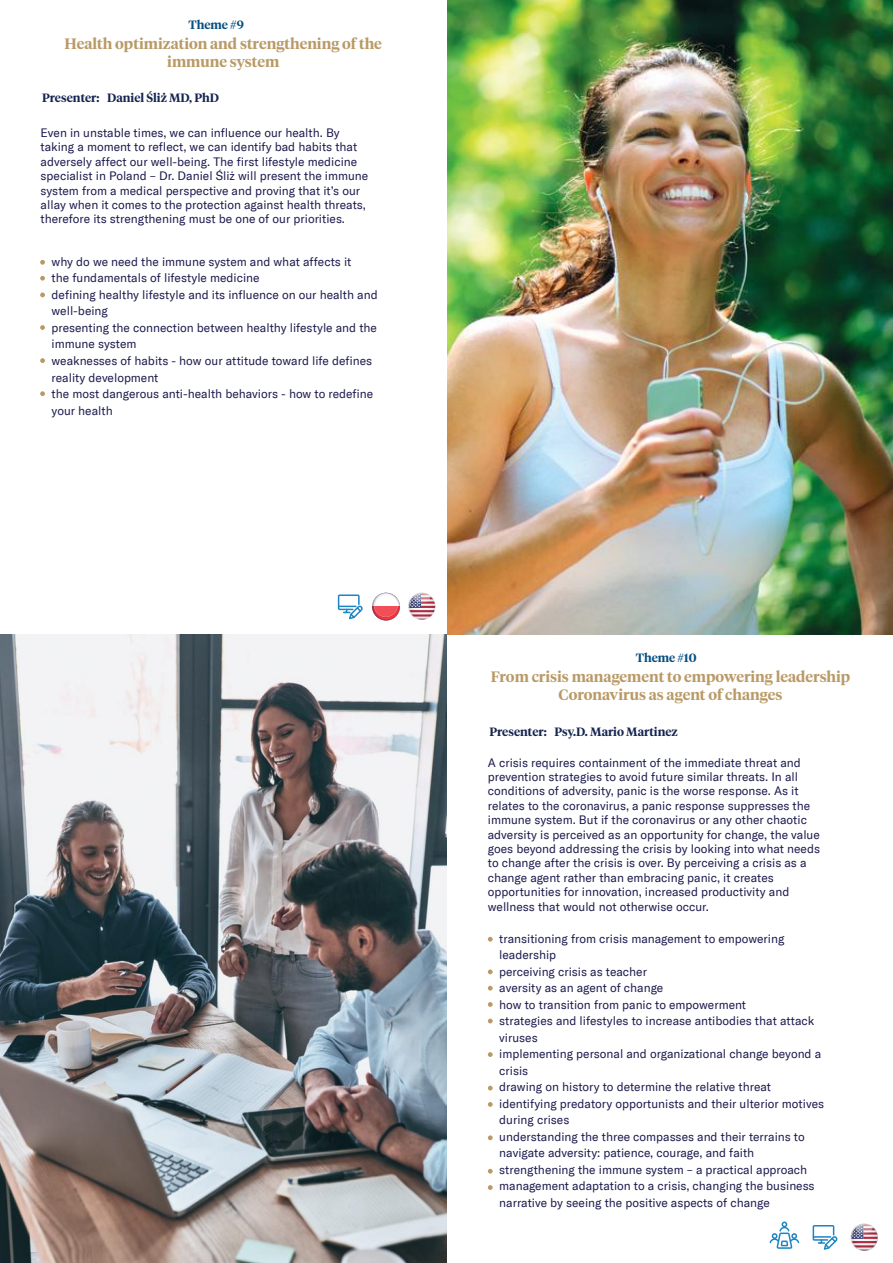
<style>
.page{position:relative;width:893px;height:1263px;background:#fff}
.page>*{position:absolute;margin:0;border:0;box-sizing:border-box;transform-origin:0 0}
.t1{font:600 15px/18px "Tiempos Headline";color:#b99a66;text-align:center}
.t2{font:12px/16.5px "GT America";color:#1c1a4d}
.t3{font:600 12px "Tiempos Headline";color:#152551}
.t4{font:600 12px "Tiempos Headline";color:#074f80}
.s1{color:#15244f}
</style>
<div class="page">
<img style="left:0;top:0;width:893px;height:635px">
<div style="left:0;top:0;width:446px;height:634px;background:#fff"></div>
<svg style="left:812px;top:1225px;width:26px;height:25px"></svg>
<svg style="left:769px;top:1221px;width:31px;height:28px"></svg>
<svg style="left:488px;top:937px;width:5px;height:5px"></svg>
<svg style="left:488px;top:986px;width:5px;height:4px"></svg>
<svg style="left:488px;top:969px;width:5px;height:5px"></svg>
<svg style="left:488px;top:1002px;width:5px;height:5px"></svg>
<svg style="left:488px;top:1019px;width:5px;height:4px"></svg>
<svg style="left:488px;top:1052px;width:5px;height:5px"></svg>
<svg style="left:488px;top:1102px;width:5px;height:5px"></svg>
<svg style="left:850px;top:1223px;width:28px;height:28px"></svg>
<svg style="left:856px;top:1224px;width:16px;height:10px"></svg>
<img style="left:0;top:635px;width:446px;height:628px">
<svg style="left:40px;top:260px;width:5px;height:5px"></svg>
<svg style="left:40px;top:276px;width:5px;height:5px"></svg>
<svg style="left:40px;top:292px;width:5px;height:5px"></svg>
<svg style="left:40px;top:325px;width:5px;height:5px"></svg>
<svg style="left:40px;top:358px;width:5px;height:5px"></svg>
<svg style="left:40px;top:391px;width:5px;height:5px"></svg>
<svg style="left:410px;top:593px;width:23px;height:27px"></svg>
<svg style="left:408px;top:593px;width:28px;height:27px"></svg>
<svg style="left:414px;top:593px;width:16px;height:10px"></svg>
<svg style="left:372px;top:610px;width:28px;height:10px"></svg>
<svg style="left:372px;top:593px;width:28px;height:27px"></svg>
<svg style="left:374px;top:593px;width:24px;height:24px"></svg>
<svg style="left:337px;top:594px;width:26px;height:26px"></svg>
<svg style="left:488px;top:1086px;width:5px;height:4px"></svg>
<svg style="left:488px;top:1135px;width:5px;height:5px"></svg>
<svg style="left:488px;top:1169px;width:5px;height:4px"></svg>
<svg style="left:488px;top:1185px;width:5px;height:5px"></svg>
<p class="t4" style="left:189px;top:17px;width:57px">Theme #9</p>
<p class="t1" style="left:65px;top:34px;width:319px">Health optimization and strengthening of the immune system</p>
<p class="t3" style="left:42px;top:89px;width:178px"><span class="s1">Presenter:</span> Daniel Śliż MD, PhD</p>
<p class="t2" style="left:41px;top:126px;width:329px;line-height:14.4px">Even in unstable times, we can influence our health. By taking a moment to reflect, we can identify bad habits that adversely affect our well-being. The first lifestyle medicine specialist in Poland – Dr. Daniel Śliż will present the immune system from a medical perspective and proving that it’s our allay when it comes to the protection against health threats, therefore its strengthening must be one of our priorities.</p>
<p class="t2" style="left:52px;top:253px;width:328px">why do we need the immune system and what affects it<br>the fundamentals of lifestyle medicine<br>defining healthy lifestyle and its influence on our health and well-being<br>presenting the connection between healthy lifestyle and the immune system<br>weaknesses of habits - how our attitude toward life defines reality development<br>the most dangerous anti-health behaviors - how to redefine your health</p>
<p class="t4" style="left:636px;top:649px;width:62px">Theme #10</p>
<p class="t1" style="left:491px;top:667px;width:361px">From crisis management to empowering leadership<br>Coronavirus as agent of changes</p>
<p class="t3" style="left:489px;top:723px;width:190px"><span class="s1">Presenter:</span> Psy.D. Mario Martinez</p>
<p class="t2" style="left:488px;top:755px;width:334px;line-height:14.4px">A crisis requires containment of the immediate threat and prevention strategies to avoid future similar threats. In all conditions of adversity, panic is the worse response. As it relates to the coronavirus, a panic response suppresses the immune system. But if the coronavirus or any other chaotic adversity is perceived as an opportunity for change, the value goes beyond addressing the crisis by looking into what needs to change after the crisis is over. By perceiving a crisis as a change agent rather than embracing panic, it creates opportunities for innovation, increased productivity and wellness that would not otherwise occur.</p>
<p class="t2" style="left:499px;top:930px;width:326px">transitioning from crisis management to empowering leadership<br>perceiving crisis as teacher<br>aversity as an agent of change<br>how to transition from panic to empowerment<br>strategies and lifestyles to increase antibodies that attack viruses<br>implementing personal and organizational change beyond a crisis<br>drawing on history to determine the relative threat identifying predatory opportunists and their ulterior motives during crises<br>understanding the three compasses and their terrains to navigate adversity: patience, courage, and faith strengthening the immune system – a practical approach management adaptation to a crisis, changing the business narrative by seeing the positive aspects of change</p>
</div>
